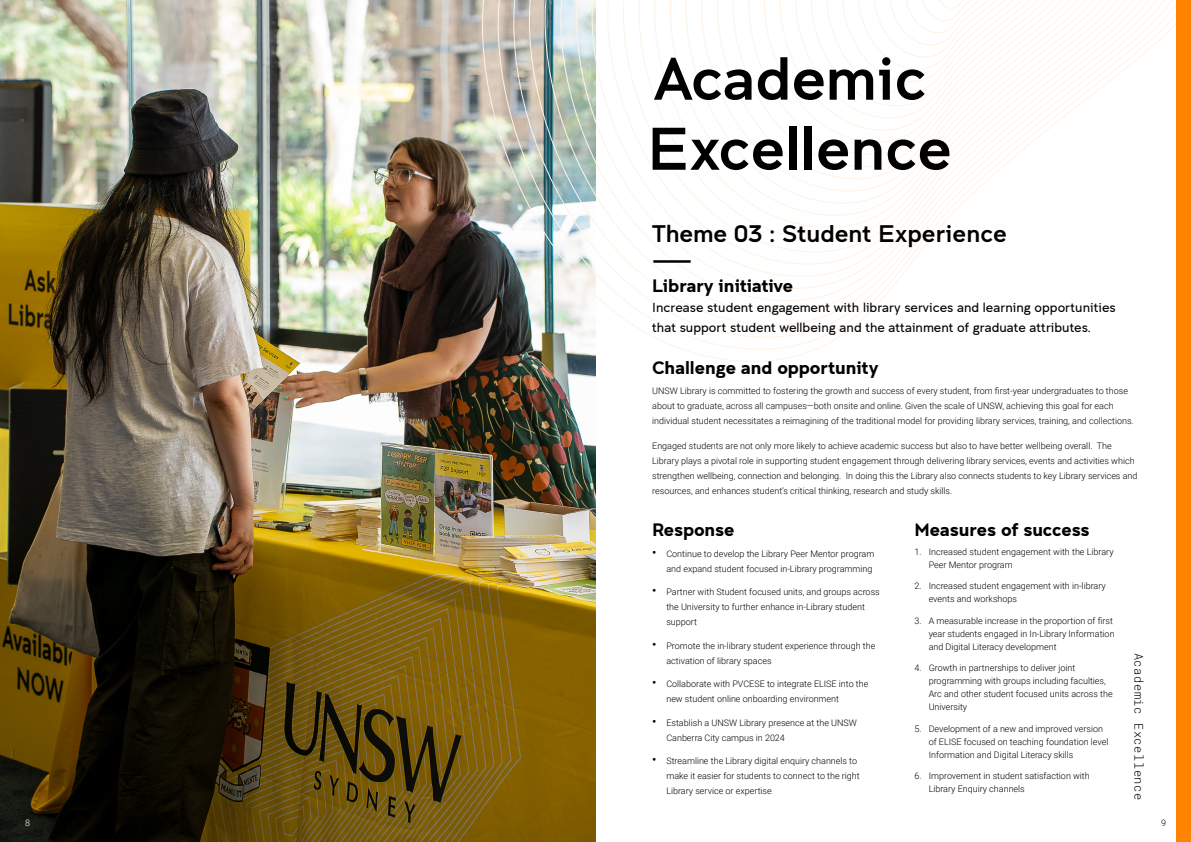
<style>
.page{position:relative;width:1191px;height:842px;background:#fff}
.page>*{position:absolute;margin:0;border:0;box-sizing:border-box;transform-origin:0 0}
.t1{font:60px/70px "Clancy";color:#000}
.t2{font:24px "Clancy";color:#000}
.t3{font:700 18px "Clancy";color:#000}
.t4{font:300 13px/20px "Clancy";color:#000}
.t5{font:300 12px "Roboto Mono";letter-spacing:.05em;color:#000}
.t6{font:300 9px/15px "Roboto";color:#000}
.t7{font:300 9px "Roboto";color:#fff}
.s1{font-weight:400;font-size:13px}
</style>
<div class="page">
<img style="left:0;top:0;width:595px;height:842px">
<svg style="left:430px;top:0;width:746px;height:374px"></svg>
<div style="left:1176px;top:0;width:15px;height:842px;background:#ff8200"></div>
<hr style="left:653px;top:260px;width:37px;height:3px;background:#000">
<h1 class="t1" style="left:647px;top:44px;width:306px">Academic<br>Excellence</h1>
<h2 class="t2" style="left:652px;top:219px;width:356px">Theme 03 : Student Experience</h2>
<h3 class="t3" style="left:652px;top:275px;width:142px">Library initiative</h3>
<h3 class="t4" style="left:652px;top:297px;width:465px">Increase student engagement with library services and learning opportunities that support student wellbeing and the attainment of graduate attributes.</h3>
<h3 class="t3" style="left:652px;top:356px;width:228px">Challenge and opportunity</h3>
<p class="t6" style="left:652px;top:383px;width:483px">UNSW Library is committed to fostering the growth and success of every student, from first-year undergraduates to those about to graduate, across all campuses—both onsite and online. Given the scale of UNSW, achieving this goal for each individual student necessitates a reimagining of the traditional model for providing library services, training, and collections.</p>
<p class="t6" style="left:652px;top:438px;width:487px">Engaged students are not only more likely to achieve academic success but also to have better wellbeing overall. The Library plays a pivotal role in supporting student engagement through delivering library services, events and activities which strengthen wellbeing, connection and belonging. In doing this the Library also connects students to key Library services and resources, and enhances student’s critical thinking, research and study skills.</p>
<h3 class="t3" style="left:652px;top:519px;width:84px">Response</h3>
<p class="t6" style="left:652px;top:546px;width:224px;text-align:right"><span class="s1">•</span> Continue to develop the Library Peer Mentor program and expand student focused in-Library programming</p>
<p class="t6" style="left:666px;top:584px;width:215px;text-indent:-14px"><span class="s1">•</span> Partner with Student focused units, and groups across the University to further enhance in-Library student support</p>
<p class="t6" style="left:666px;top:638px;width:210px;text-indent:-14px"><span class="s1">•</span> Promote the in-library student experience through the activation of library spaces</p>
<p class="t6" style="left:666px;top:676px;width:203px;text-indent:-14px"><span class="s1">•</span> Collaborate with PVCESE to integrate ELISE into the new student online onboarding environment</p>
<p class="t6" style="left:666px;top:715px;width:192px;text-indent:-14px"><span class="s1">•</span> Establish a UNSW Library presence at the UNSW<br>Canberra City campus in 2024</p>
<p class="t6" style="left:666px;top:753px;width:195px;text-indent:-14px"><span class="s1">•</span> Streamline the Library digital enquiry channels to make it easier for students to connect to the right<br>Library service or expertise</p>
<h3 class="t3" style="left:914px;top:519px;width:177px">Measures of success</h3>
<p class="t6" style="left:928px;top:545px;width:186px;line-height:13px;text-indent:-14px">1. Increased student engagement with the Library<br>Peer Mentor program</p>
<p class="t6" style="left:928px;top:579px;width:178px;line-height:13px;text-indent:-14px">2. Increased student engagement with in-library events and workshops</p>
<p class="t6" style="left:928px;top:614px;width:187px;line-height:13px;text-indent:-14px">3. A measurable increase in the proportion of first year students engaged in In-Library Information and Digital Literacy development</p>
<p class="t6" style="left:928px;top:661px;width:185px;line-height:13px;text-indent:-14px">4. Growth in partnerships to deliver joint programming with groups including faculties, Arc and other student focused units across the University</p>
<p class="t6" style="left:928px;top:722px;width:181px;line-height:13px;text-indent:-14px">5. Development of a new and improved version of ELISE focused on teaching foundation level<br>Information and Digital Literacy skills</p>
<p class="t6" style="left:928px;top:769px;width:163px;line-height:13px;text-indent:-14px">6. Improvement in student satisfaction with<br>Library Enquiry channels</p>
<h3 class="t5" style="left:1147px;top:653px;width:149px;rotate:90deg">Academic Excellence</h3>
<p class="t7" style="left:25px;top:817px;width:6px">8</p>
<p class="t6" style="left:1161px;top:815px;width:6px">9</p>
</div>
